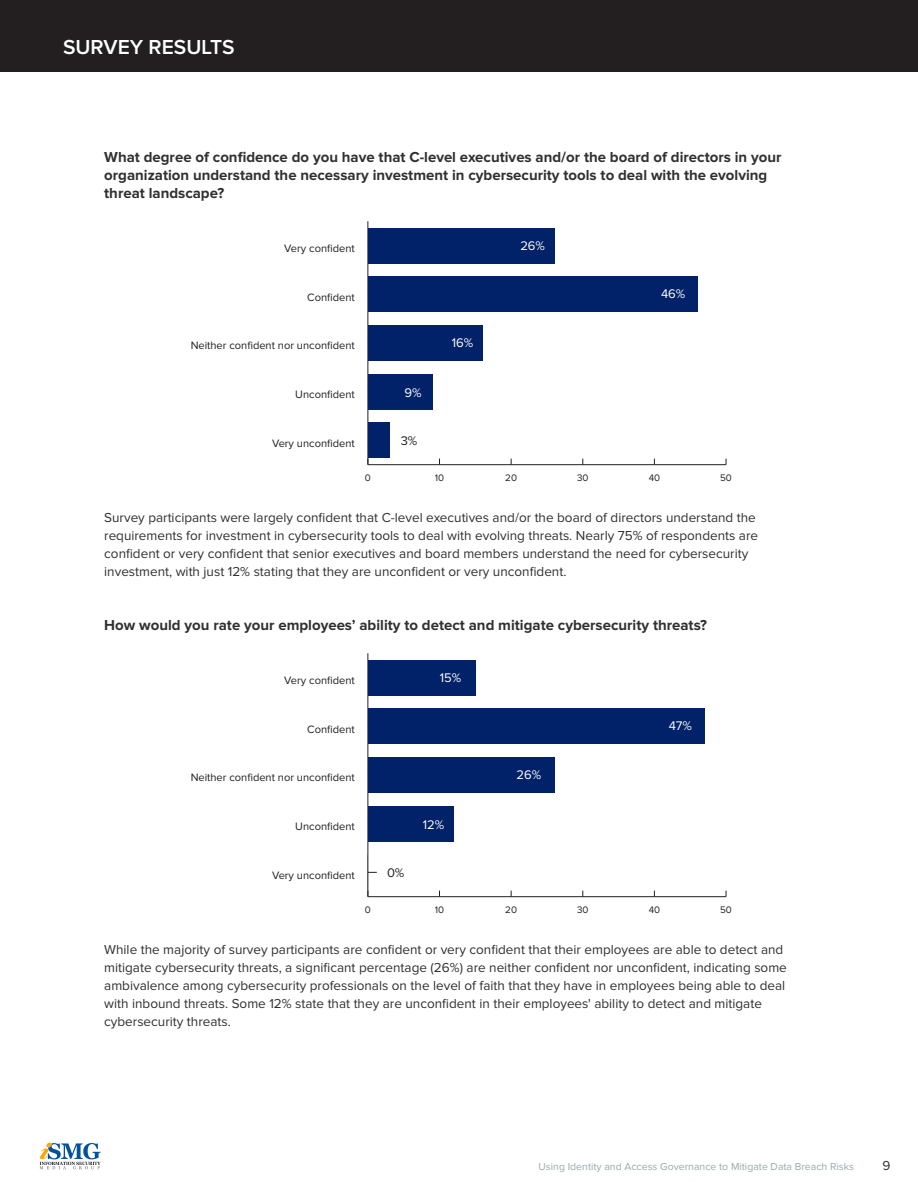
<style>
.page{position:relative;width:918px;height:1188px;background:#fff}
.page>*{position:absolute;margin:0;border:0;box-sizing:border-box;transform-origin:0 0}
.t1{font:600 21px "Proxima Nova";color:#fff}
.survey_question{font:700 15px/18px "Proxima Nova";color:#312f30}
.body{font:13.5px/18px "Proxima Nova";color:#312f30}
.t2{font:12.9px "Proxima Nova";color:#fff}
.t3{font:12.9px "Proxima Nova";color:#231f20}
.t4{font:11.1px "Proxima Nova";color:#231f20}
.t5{font:10.5px "Proxima Nova";color:#9aaaaa}
.t6{font:9.75px "Proxima Nova";color:#231f20}
</style>
<div class="page">
<div style="left:0;top:0;width:918px;height:72px;background:#231f20"></div>
<hr style="left:368px;top:464px;width:358px;height:1px;background:#231f20">
<hr style="left:367px;top:221px;width:1px;height:244px;background:#231f20">
<div style="left:368px;top:228px;width:186px;height:35px;background:#012168"></div>
<div style="left:368px;top:277px;width:329px;height:35px;background:#012168"></div>
<div style="left:368px;top:325px;width:114px;height:36px;background:#012168"></div>
<div style="left:368px;top:374px;width:64px;height:35px;background:#012168"></div>
<div style="left:368px;top:423px;width:21px;height:35px;background:#012168"></div>
<hr style="left:368px;top:896px;width:358px;height:1px;background:#231f20">
<hr style="left:367px;top:653px;width:1px;height:244px;background:#231f20">
<div style="left:368px;top:660px;width:107px;height:35px;background:#012168"></div>
<div style="left:368px;top:709px;width:337px;height:35px;background:#012168"></div>
<div style="left:368px;top:757px;width:186px;height:36px;background:#012168"></div>
<div style="left:368px;top:806px;width:86px;height:35px;background:#012168"></div>
<svg style="left:39px;top:1143px;width:62px;height:26px"></svg>
<h1 class="t1" style="left:63px;top:37px;width:150px">SURVEY RESULTS</h1>
<p class="survey_question" style="left:104px;top:149px;width:679px">What degree of confidence do you have that C-level executives and/or the board of directors in your organization understand the necessary investment in cybersecurity tools to deal with the evolving threat landscape?</p>
<p class="t4" style="left:284px;top:243px;width:72px">Very confident</p>
<p class="t2" style="left:520px;top:240px;width:26px">26%</p>
<p class="t4" style="left:307px;top:292px;width:49px">Confident</p>
<p class="t2" style="left:661px;top:288px;width:26px">46%</p>
<p class="t4" style="left:191px;top:341px;width:166px">Neither confident nor unconfident</p>
<p class="t2" style="left:452px;top:337px;width:23px">16%</p>
<p class="t4" style="left:295px;top:389px;width:61px">Unconfident</p>
<p class="t2" style="left:405px;top:386px;width:19px">9%</p>
<p class="t4" style="left:272px;top:438px;width:84px">Very unconfident</p>
<p class="t3" style="left:401px;top:435px;width:18px">3%</p>
<p class="t6" style="left:365px;top:473px;width:8px">0</p>
<p class="t6" style="left:435px;top:473px;width:11px">10</p>
<p class="t6" style="left:505px;top:473px;width:13px">20</p>
<p class="t6" style="left:577px;top:473px;width:13px">30</p>
<p class="t6" style="left:649px;top:473px;width:13px">40</p>
<p class="t6" style="left:720px;top:473px;width:13px">50</p>
<p class="body" style="left:104px;top:509px;width:655px">Survey participants were largely confident that C-level executives and/or the board of directors understand the requirements for investment in cybersecurity tools to deal with evolving threats. Nearly 75% of respondents are confident or very confident that senior executives and board members understand the need for cybersecurity investment, with just 12% stating that they are unconfident or very unconfident.</p>
<p class="survey_question" style="left:104px;top:617px;width:604px">How would you rate your employees’ ability to detect and mitigate cybersecurity threats?</p>
<p class="t4" style="left:284px;top:675px;width:72px">Very confident</p>
<p class="t2" style="left:440px;top:672px;width:23px">15%</p>
<p class="t4" style="left:307px;top:724px;width:49px">Confident</p>
<p class="t2" style="left:669px;top:720px;width:25px">47%</p>
<p class="t4" style="left:191px;top:773px;width:166px">Neither confident nor unconfident</p>
<p class="t2" style="left:517px;top:769px;width:26px">26%</p>
<p class="t4" style="left:295px;top:821px;width:61px">Unconfident</p>
<p class="t2" style="left:423px;top:818px;width:23px">12%</p>
<p class="t4" style="left:272px;top:870px;width:84px">Very unconfident</p>
<p class="t3" style="left:387px;top:867px;width:19px">0%</p>
<p class="t6" style="left:365px;top:905px;width:8px">0</p>
<p class="t6" style="left:435px;top:905px;width:11px">10</p>
<p class="t6" style="left:505px;top:905px;width:13px">20</p>
<p class="t6" style="left:577px;top:905px;width:13px">30</p>
<p class="t6" style="left:649px;top:905px;width:13px">40</p>
<p class="t6" style="left:720px;top:905px;width:13px">50</p>
<p class="body" style="left:104px;top:941px;width:684px">While the majority of survey participants are confident or very confident that their employees are able to detect and mitigate cybersecurity threats, a significant percentage (26%) are neither confident nor unconfident, indicating some ambivalence among cybersecurity professionals on the level of faith that they have in employees being able to deal with inbound threats. Some 12% state that they are unconfident in their employees' ability to detect and mitigate cybersecurity threats.</p>
<p class="t5" style="left:539px;top:1162px;width:317px">Using Identity and Access Governance to Mitigate Data Breach Risks</p>
<p class="body" style="left:883px;top:1157px;width:9px">9</p>
</div>
